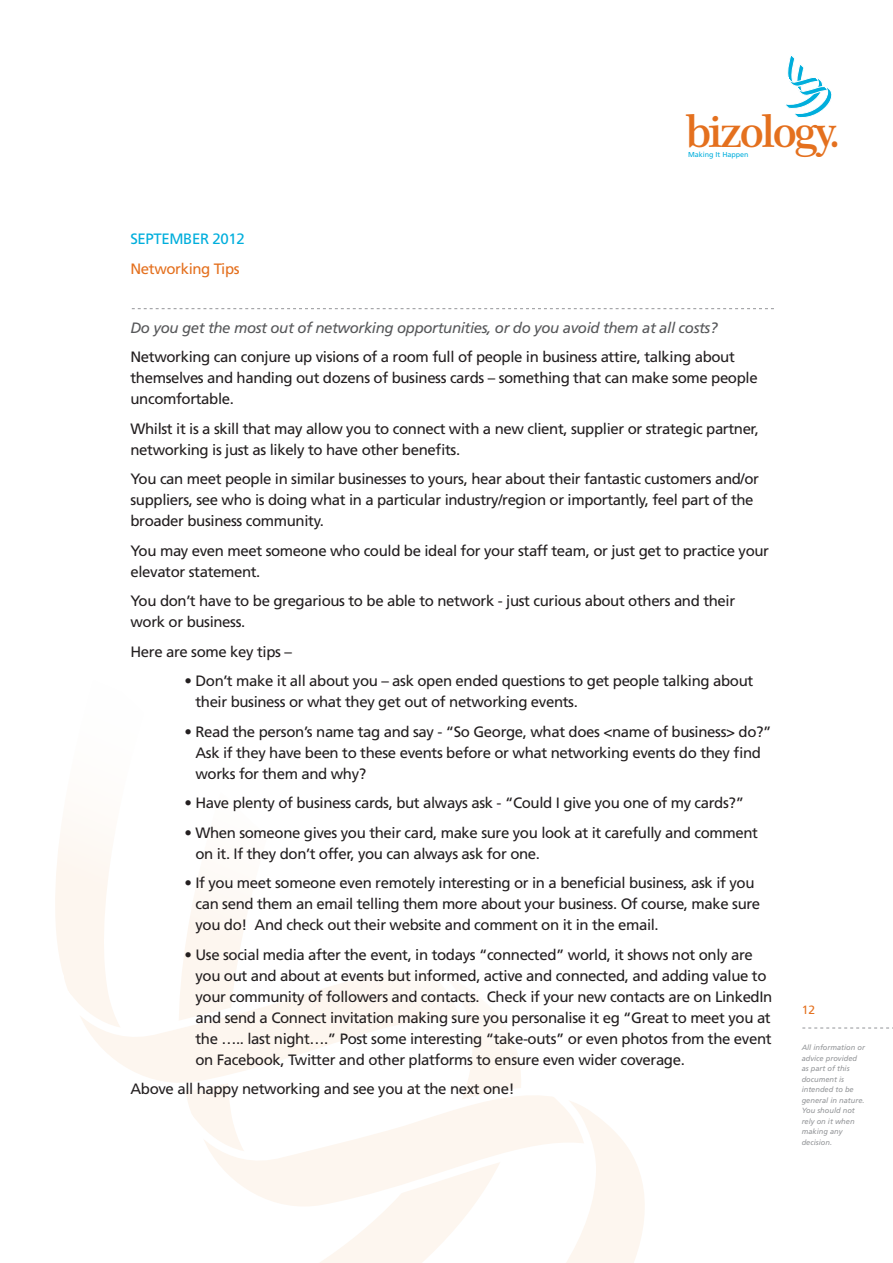
<style>
.page{position:relative;width:893px;height:1263px;background:#fff}
.page>*{position:absolute;margin:0;border:0;box-sizing:border-box;transform-origin:0 0}
.t1{font:600 44.4px "Century 751 BT";letter-spacing:-.05em;color:#e4701e}
.t2{font:15px/21px "Frutiger";letter-spacing:-.025em;color:#231f20}
.t3{font:italic 15px "Frutiger";letter-spacing:-.025em;color:#57585a}
.t4{font:15px "Frutiger";letter-spacing:-.025em;color:#e4701e}
.t5{font:15px "Frutiger";letter-spacing:-.025em;color:#00aedc}
.t6{font:12px "Frutiger";color:#e4701e}
.t7{font:italic 7.5px/10.5px "Frutiger";color:#939598}
.t8{font:7.2px "Frutiger";color:#00aedc}
</style>
<div class="page">
<svg style="left:785px;top:56px;width:47px;height:62px"></svg>
<svg style="left:55px;top:826px;width:194px;height:108px"></svg>
<svg style="left:57px;top:931px;width:192px;height:29px"></svg>
<svg style="left:60px;top:960px;width:458px;height:123px"></svg>
<svg style="left:181px;top:1055px;width:340px;height:29px"></svg>
<svg style="left:185px;top:1084px;width:460px;height:179px"></svg>
<svg style="left:132px;top:308px;width:642px;height:1px"></svg>
<svg style="left:802px;top:1028px;width:91px;height:1px"></svg>
<p class="t5" style="left:130px;top:230px;width:116px">SEPTEMBER 2012</p>
<p class="t4" style="left:130px;top:260px;width:111px">Networking Tips</p>
<h1 class="t1" style="left:686px;top:104px;width:156px">bizology.</h1>
<p class="t8" style="left:688px;top:151px;width:62px">Making It Happen</p>
<p class="t3" style="left:130px;top:319px;width:589px">Do you get the most out of networking opportunities, or do you avoid them at all costs?</p>
<p class="t2" style="left:130px;top:346px;width:629px">Networking can conjure up visions of a room full of people in business attire, talking about themselves and handing out dozens of business cards – something that can make some people uncomfortable.</p>
<p class="t2" style="left:130px;top:418px;width:630px">Whilst it is a skill that may allow you to connect with a new client, supplier or strategic partner, networking is just as likely to have other benefits.</p>
<p class="t2" style="left:130px;top:468px;width:630px">You can meet people in similar businesses to yours, hear about their fantastic customers and/or suppliers, see who is doing what in a particular industry/region or importantly, feel part of the broader business community.</p>
<p class="t2" style="left:130px;top:540px;width:640px">You may even meet someone who could be ideal for your staff team, or just get to practice your elevator statement.</p>
<p class="t2" style="left:130px;top:590px;width:606px">You don’t have to be gregarious to be able to network - just curious about others and their work or business.</p>
<p class="t2" style="left:130px;top:641px;width:163px">Here are some key tips –</p>
<p class="t2" style="left:195px;top:670px;width:559px;text-indent:-11px">• Don’t make it all about you – ask open ended questions to get people talking about their business or what they get out of networking events.</p>
<p class="t2" style="left:195px;top:721px;width:578px;text-indent:-11px">• Read the person’s name tag and say - “So George, what does &lt;name of business&gt; do?”<br>Ask if they have been to these events before or what networking events do they find works for them and why?</p>
<p class="t2" style="left:184px;top:792px;width:561px">• Have plenty of business cards, but always ask - “Could I give you one of my cards?”</p>
<p class="t2" style="left:195px;top:822px;width:564px;text-indent:-11px">• When someone gives you their card, make sure you look at it carefully and comment on it. If they don’t offer, you can always ask for one.</p>
<p class="t2" style="left:195px;top:872px;width:566px;text-indent:-11px">• If you meet someone even remotely interesting or in a beneficial business, ask if you can send them an email telling them more about your business. Of course, make sure you do! And check out their website and comment on it in the email.</p>
<p class="t2" style="left:195px;top:944px;width:578px;text-indent:-11px">• Use social media after the event, in todays “connected” world, it shows not only are you out and about at events but informed, active and connected, and adding value to your community of followers and contacts. Check if your new contacts are on LinkedIn and send a Connect invitation making sure you personalise it eg “Great to meet you at the ….. last night….” Post some interesting “take-outs” or even photos from the event on Facebook, Twitter and other platforms to ensure even wider coverage.</p>
<p class="t2" style="left:130px;top:1078px;width:386px">Above all happy networking and see you at the next one!</p>
<p class="t6" style="left:802px;top:1002px;width:15px">12</p>
<p class="t7" style="left:802px;top:1042px;width:65px">All information or advice provided as part of this document is intended to be general in nature.<br>You should not rely on it when making any decision.</p>
</div>
